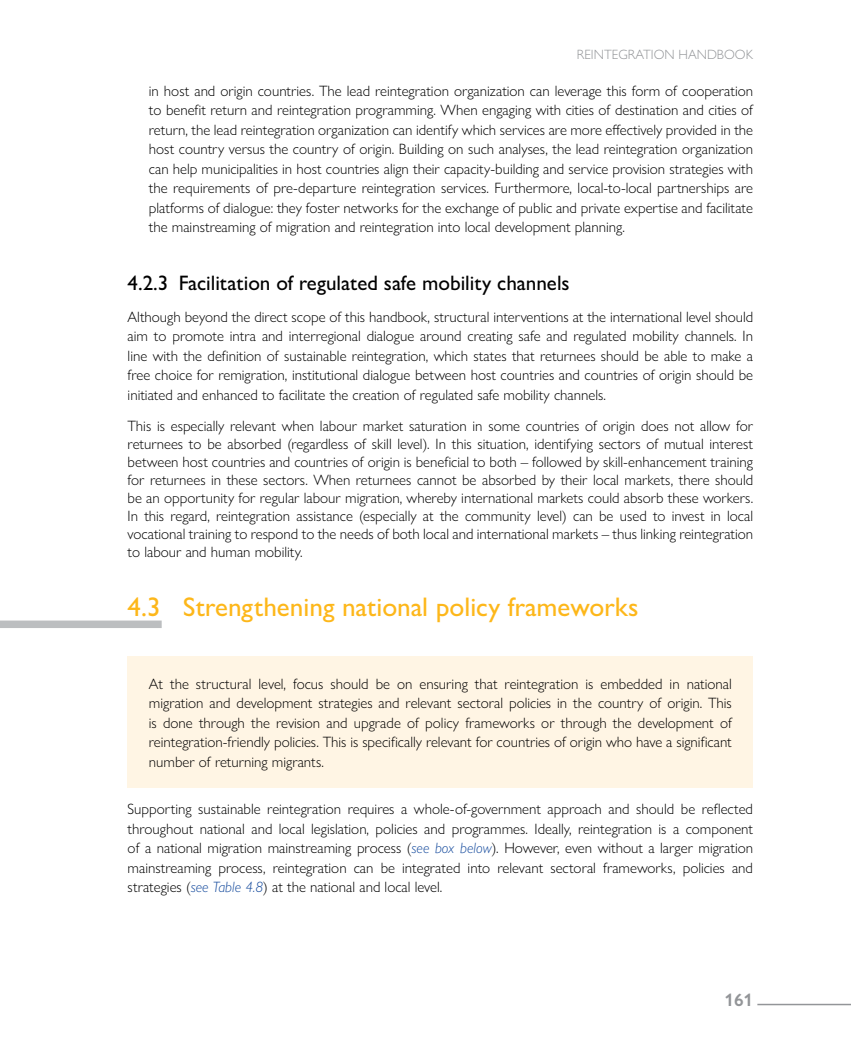
<style>
.page{position:relative;width:851px;height:1063px;background:#fff}
.page>*{position:absolute;margin:0;border:0;box-sizing:border-box;transform-origin:0 0}
.t1{font:500 27px "Gill Sans Nova";color:#fdb71a}
.t2{font:500 21px "Gill Sans Nova";color:#000}
.t3{font:600 18px "Gill Sans Nova";color:#939598}
.t4{font:300 15px/19.5px "Gill Sans Nova";color:#000;text-align:justify}
.t5{font:300 13.5px "Gill Sans Nova";color:#939598}
.s1{font-style:italic;color:#13499c}
</style>
<div class="page">
<hr style="left:757px;top:1004px;width:93px;height:1px;background:#939598">
<div style="left:0;top:621px;width:162px;height:7px;background:#bcbec0"></div>
<div style="left:128px;top:656px;width:625px;height:132px;background:#fff5e4"></div>
<p class="t5" style="left:576px;top:46px;width:178px">REINTEGRATION HANDBOOK</p>
<p class="t4" style="left:149px;top:81px;width:605px">in host and origin countries. The lead reintegration organization can leverage this form of cooperation to benefit return and reintegration programming. When engaging with cities of destination and cities of return, the lead reintegration organization can identify which services are more effectively provided in the host country versus the country of origin. Building on such analyses, the lead reintegration organization can help municipalities in host countries align their capacity-building and service provision strategies with the requirements of pre-departure reintegration services. Furthermore, local-to-local partnerships are platforms of dialogue: they foster networks for the exchange of public and private expertise and facilitate the mainstreaming of migration and reintegration into local development planning.</p>
<h2 class="t2" style="left:128px;top:270px;width:443px">4.2.3 Facilitation of regulated safe mobility channels</h2>
<p class="t4" style="left:128px;top:307px;width:627px">Although beyond the direct scope of this handbook, structural interventions at the international level should aim to promote intra and interregional dialogue around creating safe and regulated mobility channels. In line with the definition of sustainable reintegration, which states that returnees should be able to make a free choice for remigration, institutional dialogue between host countries and countries of origin should be initiated and enhanced to facilitate the creation of regulated safe mobility channels.</p>
<p class="t4" style="left:128px;top:416px;width:627px;line-height:18px">This is especially relevant when labour market saturation in some countries of origin does not allow for returnees to be absorbed (regardless of skill level). In this situation, identifying sectors of mutual interest between host countries and countries of origin is beneficial to both – followed by skill-enhancement training for returnees in these sectors. When returnees cannot be absorbed by their local markets, there should be an opportunity for regular labour migration, whereby international markets could absorb these workers.<br>In this regard, reintegration assistance (especially at the community level) can be used to invest in local vocational training to respond to the needs of both local and international markets – thus linking reintegration to labour and human mobility.</p>
<h1 class="t1" style="left:128px;top:591px;width:512px">4.3 Strengthening national policy frameworks</h1>
<p class="t4" style="left:149px;top:674px;width:584px">At the structural level, focus should be on ensuring that reintegration is embedded in national migration and development strategies and relevant sectoral policies in the country of origin. This is done through the revision and upgrade of policy frameworks or through the development of reintegration-friendly policies. This is specifically relevant for countries of origin who have a significant number of returning migrants.</p>
<p class="t4" style="left:128px;top:799px;width:627px">Supporting sustainable reintegration requires a whole-of-government approach and should be reflected throughout national and local legislation, policies and programmes. Ideally, reintegration is a component of a national migration mainstreaming process (<span class="s1">see box below</span>). However, even without a larger migration mainstreaming process, reintegration can be integrated into relevant sectoral frameworks, policies and strategies (<span class="s1">see Table 4.8</span>) at the national and local level.</p>
<p class="t3" style="left:724px;top:989px;width:30px">161</p>
</div>
